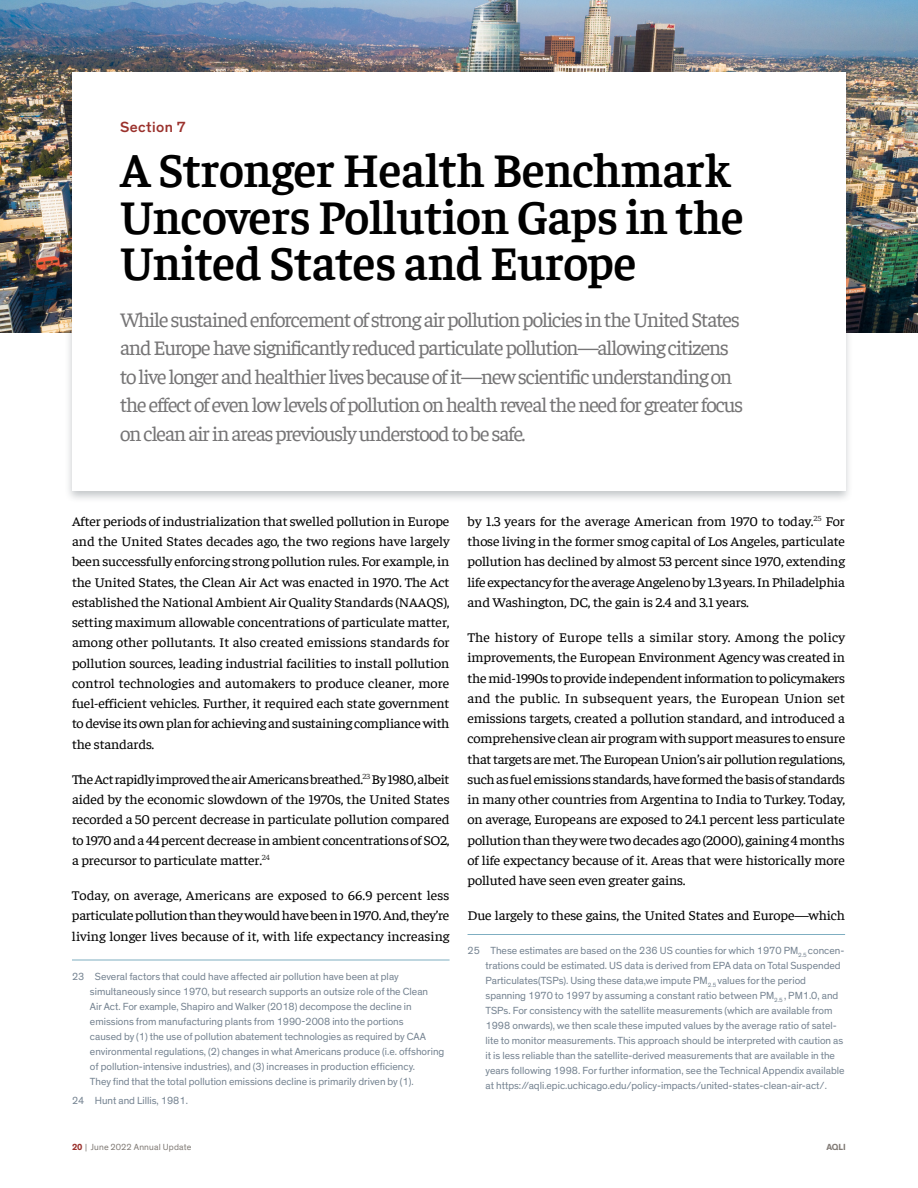
<style>
.page{position:relative;width:918px;height:1188px;background:#fff}
.page>*{position:absolute;margin:0;border:0;box-sizing:border-box;transform-origin:0 0}
.t1{font:600 48px/46.5px "Faustina";letter-spacing:-.01em;color:#000}
.t2{font:21px/28.5px "Faustina";letter-spacing:-.05em;color:#767576}
.t3{font:500 15px "Theinhardt";letter-spacing:.03em;color:#9b322d}
.t4{font:13.5px/20.2px "Faustina";letter-spacing:-.015em;color:#000;text-align:justify;scale:1.06 1}
.t5{font:10.5px/15px "Theinhardt";color:#758391}
.t6{font:9px "Theinhardt";letter-spacing:.02em;color:#817b76}
.t7{font:700 9px "Theinhardt";color:#817b76}
.s1{font-weight:700;color:#9b322d}
</style>
<div class="page">
<img style="left:0;top:0;width:918px;height:333px">
<div style="left:64px;top:68px;width:789px;height:435px;background:#37434a;opacity:.3"></div>
<div style="left:72px;top:72px;width:773px;height:418px;background:#fff"></div>
<hr style="left:72px;top:960px;width:378px;height:1px;background:#7faec1">
<hr style="left:468px;top:934px;width:377px;height:1px;background:#7faec1">
<p class="t3" style="left:120px;top:118px;width:67px">Section 7</p>
<h1 class="t1" style="left:120px;top:144px;width:626px">A Stronger Health Benchmark<br>Uncovers Pollution Gaps in the<br>United States and Europe</h1>
<p class="t2" style="left:120px;top:304px;width:625px">While sustained enforcement of strong air pollution policies in the United States and Europe have significantly reduced particulate pollution—allowing citizens to live longer and healthier lives because of it—new scientific understanding on the effect of even low levels of pollution on health reveal the need for greater focus on clean air in areas previously understood to be safe.</p>
<p class="t4" style="left:72px;top:510px;width:358px">After periods of industrialization that swelled pollution in Europe and the United States decades ago, the two regions have largely been successfully enforcing strong pollution rules. For example, in the United States, the Clean Air Act was enacted in 1970. The Act established the National Ambient Air Quality Standards (NAAQS), setting maximum allowable concentrations of particulate matter, among other pollutants. It also created emissions standards for pollution sources, leading industrial facilities to install pollution control technologies and automakers to produce cleaner, more fuel-efficient vehicles. Further, it required each state government to devise its own plan for achieving and sustaining compliance with the standards.</p>
<p class="t4" style="left:72px;top:768px;width:358px">The Act rapidly improved the air Americans breathed.<sup>23</sup> By 1980, albeit aided by the economic slowdown of the 1970s, the United States recorded a 50 percent decrease in particulate pollution compared to 1970 and a 44 percent decrease in ambient concentrations of SO2, a precursor to particulate matter.<sup>24</sup></p>
<p class="t4" style="left:72px;top:884px;width:358px">Today, on average, Americans are exposed to 66.9 percent less particulate pollution than they would have been in 1970. And, they’re living longer lives because of it, with life expectancy increasing</p>
<p class="t5" style="left:90px;top:969px;width:356px;text-indent:-18px">23 Several factors that could have affected air pollution have been at play simultaneously since 1970, but research supports an outsize role of the Clean<br>Air Act. For example, Shapiro and Walker (2018) decompose the decline in emissions from manufacturing plants from 1990-2008 into the portions<br>caused by (1) the use of pollution abatement technologies as required by CAA environmental regulations, (2) changes in what Americans produce (i.e. offshoring of pollution-intensive industries), and (3) increases in production efficiency.<br>They find that the total pollution emissions decline is primarily driven by (1).</p>
<p class="t5" style="left:72px;top:1093px;width:117px">24 Hunt and Lillis, 1981.</p>
<p class="t4" style="left:468px;top:510px;width:358px">by 1.3 years for the average American from 1970 to today.<sup>25</sup> For those living in the former smog capital of Los Angeles, particulate pollution has declined by almost 53 percent since 1970, extending life expectancy for the average Angeleno by 1.3 years. In Philadelphia and Washington, DC, the gain is 2.4 and 3.1 years.</p>
<p class="t4" style="left:468px;top:626px;width:358px">The history of Europe tells a similar story. Among the policy improvements, the European Environment Agency was created in the mid-1990s to provide independent information to policymakers and the public. In subsequent years, the European Union set emissions targets, created a pollution standard, and introduced a comprehensive clean air program with support measures to ensure that targets are met. The European Union’s air pollution regulations, such as fuel emissions standards, have formed the basis of standards in many other countries from Argentina to India to Turkey. Today, on average, Europeans are exposed to 24.1 percent less particulate pollution than they were two decades ago (2000), gaining 4 months of life expectancy because of it. Areas that were historically more polluted have seen even greater gains.</p>
<p class="t4" style="left:468px;top:905px;width:358px">Due largely to these gains, the United States and Europe—which</p>
<p class="t5" style="left:486px;top:943px;width:361px;text-indent:-18px">25 These estimates are based on the 236 US counties for which 1970 PM<sub>2.5</sub> concen&shy;trations could be estimated. US data is derived from EPA data on Total Suspended Particulates(TSPs). Using these data,we impute PM<sub>2.5</sub> values for the period spanning 1970 to 1997 by assuming a constant ratio between PM<sub>2.5</sub> , PM1.0, and TSPs. For consistency with the satellite measurements (which are available from 1998 onwards), we then scale these imputed values by the average ratio of satel&shy;lite to monitor measurements. This approach should be interpreted with caution as it is less reliable than the satellite-derived measurements that are available in the years following 1998. For further information, see the Technical Appendix available at https://aqli.epic.uchicago.edu/policy-impacts/united-states-clean-air-act/.</p>
<p class="t6" style="left:72px;top:1142px;width:121px"><span class="s1">20</span> | June 2022 Annual Update</p>
<p class="t7" style="left:826px;top:1142px;width:21px">AQLI</p>
</div>
